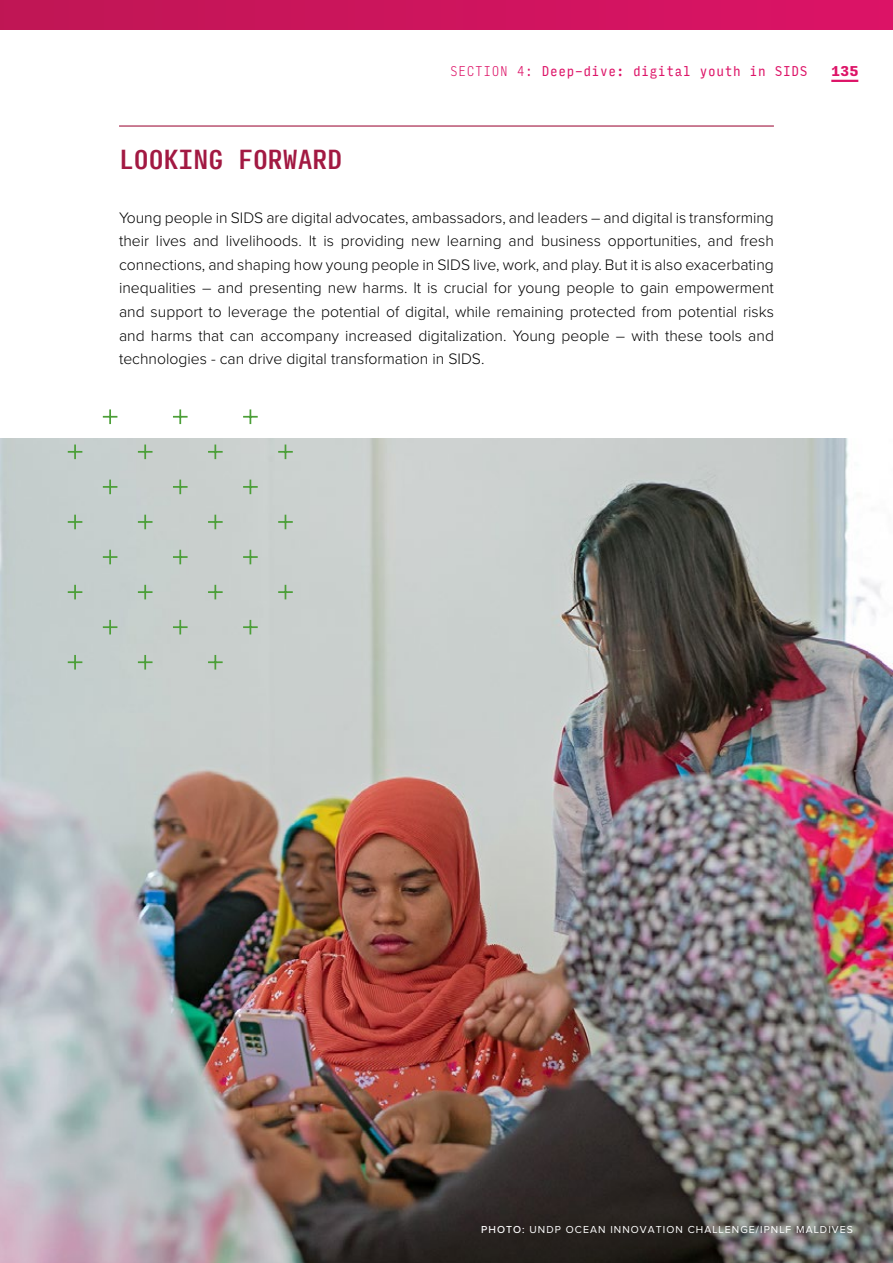
<style>
.page{position:relative;width:893px;height:1263px;background:#fff}
.page>*{position:absolute;margin:0;border:0;box-sizing:border-box;transform-origin:0 0}
.t1{font:500 26.25px "Input Mono Condensed";color:#a21942}
.t2{font:300 15.75px/23.7px "Proxima Nova";color:#000;text-align:justify}
.t3{font:13.5px "Input Mono Condensed";letter-spacing:.05em;color:#dd1367}
.t4{font:900 13.5px "Input Mono";color:#dd1367}
.t5{font:10.5px "Proxima Nova";letter-spacing:.1em;color:#fff}
.s1{font-weight:200}
.s2{font-weight:500}
</style>
<div class="page">
<div style="left:0;top:0;width:893px;height:30px;background:linear-gradient(to right,#bf1654,#dc1366)"></div>
<hr style="left:831px;top:80px;width:27px;height:2px;background:#dd1367">
<hr style="left:119px;top:125px;width:655px;height:2px;background:#a21942">
<img style="left:0;top:438px;width:893px;height:825px">
<svg style="left:243px;top:409px;width:15px;height:15px"></svg>
<svg style="left:173px;top:409px;width:15px;height:15px"></svg>
<svg style="left:103px;top:409px;width:14px;height:15px"></svg>
<svg style="left:278px;top:444px;width:15px;height:15px"></svg>
<svg style="left:208px;top:444px;width:15px;height:15px"></svg>
<svg style="left:138px;top:444px;width:15px;height:15px"></svg>
<svg style="left:68px;top:444px;width:14px;height:15px"></svg>
<svg style="left:243px;top:480px;width:15px;height:14px"></svg>
<svg style="left:173px;top:480px;width:15px;height:14px"></svg>
<svg style="left:103px;top:480px;width:14px;height:14px"></svg>
<svg style="left:278px;top:515px;width:15px;height:14px"></svg>
<svg style="left:208px;top:515px;width:15px;height:14px"></svg>
<svg style="left:138px;top:515px;width:15px;height:14px"></svg>
<svg style="left:68px;top:515px;width:14px;height:14px"></svg>
<svg style="left:243px;top:550px;width:15px;height:14px"></svg>
<svg style="left:173px;top:550px;width:15px;height:14px"></svg>
<svg style="left:103px;top:550px;width:14px;height:14px"></svg>
<svg style="left:278px;top:585px;width:15px;height:14px"></svg>
<svg style="left:208px;top:585px;width:15px;height:14px"></svg>
<svg style="left:138px;top:585px;width:15px;height:14px"></svg>
<svg style="left:68px;top:585px;width:14px;height:14px"></svg>
<svg style="left:243px;top:620px;width:15px;height:14px"></svg>
<svg style="left:173px;top:620px;width:15px;height:14px"></svg>
<svg style="left:103px;top:620px;width:14px;height:14px"></svg>
<svg style="left:278px;top:655px;width:15px;height:14px"></svg>
<svg style="left:208px;top:655px;width:15px;height:14px"></svg>
<svg style="left:138px;top:655px;width:15px;height:14px"></svg>
<svg style="left:68px;top:655px;width:14px;height:14px"></svg>
<h1 class="t1" style="left:119px;top:136px;width:225px">LOOKING FORWARD</h1>
<p class="t3" style="left:450px;top:59px;width:359px"><span class="s1">SECTION 4:</span> Deep-dive: digital youth in SIDS</p>
<p class="t4" style="left:831px;top:59px;width:28px">135</p>
<p class="t2" style="left:119px;top:205px;width:656px">Young people in SIDS are digital advocates, ambassadors, and leaders – and digital is transforming their lives and livelihoods. It is providing new learning and business opportunities, and fresh connections, and shaping how young people in SIDS live, work, and play. But it is also exacerbating inequalities – and presenting new harms. It is crucial for young people to gain empowerment and support to leverage the potential of digital, while remaining protected from potential risks and harms that can accompany increased digitalization. Young people – with these tools and technologies - can drive digital transformation in SIDS.</p>
<p class="t5" style="left:481px;top:1224px;width:373px"><span class="s2">PHOTO:</span> UNDP OCEAN INNOVATION CHALLENGE/IPNLF MALDIVES</p>
</div>
